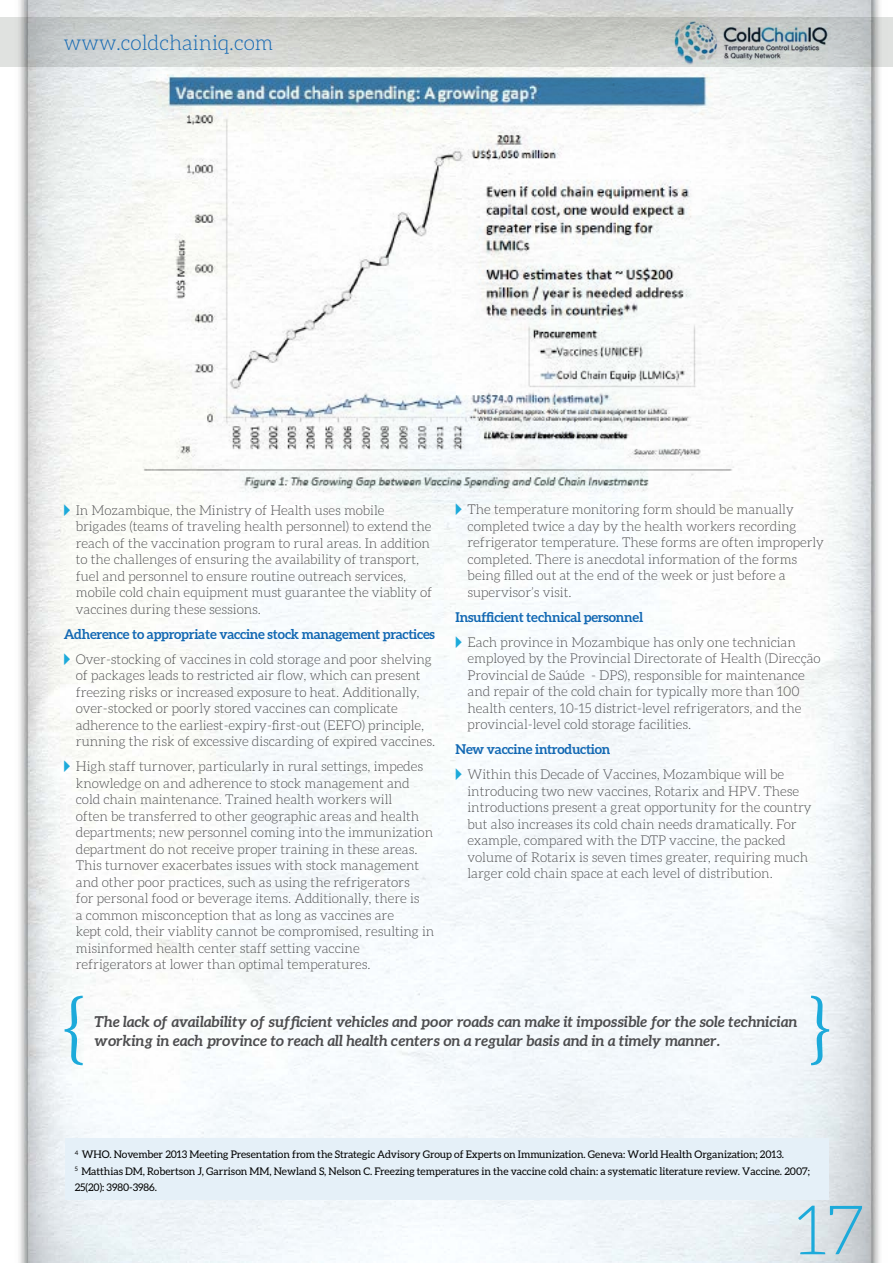
<style>
.page{position:relative;width:893px;height:1263px;background:#fff}
.page>*{position:absolute;margin:0;border:0;box-sizing:border-box;transform-origin:0 0}
.t1{font:300 68.4px "Aleo";color:#1caada}
.t2{font:300 21px "Aleo";color:#1268b3}
.t3{font:italic 700 15px/19.5px "Aleo";letter-spacing:-.005em;color:#4d4d4f}
.t4{font:300 13.5px/16.5px "Aleo";letter-spacing:-.005em;color:#4d4d4f}
.t5{font:700 13.5px/25px "Aleo";letter-spacing:-.02em;color:#1268b3}
.t6{font:10.5px/16.5px "Aleo";letter-spacing:-.005em;color:#000}
.s1{font-family:"Newspaper Pi BT";font-weight:400;color:#1caada}
.s2{font-weight:300;color:#4d4d4f}
.s3{font-weight:700;color:#1268b3}
</style>
<div class="page">
<img style="left:19px;top:0;width:861px;height:1263px">
<img style="left:132px;top:74px;width:629px;height:436px">
<svg style="left:65px;top:996px;width:18px;height:69px"></svg>
<svg style="left:811px;top:996px;width:18px;height:69px"></svg>
<svg style="left:0;top:17px;width:893px;height:50px;background:#cbcecb"></svg>
<img style="left:671px;top:17px;width:159px;height:50px">
<div style="left:65px;top:1138px;width:764px;height:61px;background:#e5f0f8"></div>
<h2 class="t2" style="left:64px;top:32px;width:211px">www.coldchainiq.com</h2>
<p class="t4" style="left:76px;top:501px;width:358px;text-indent:-12px"><span class="s1">V</span> In Mozambique, the Ministry of Health uses mobile brigades (teams of traveling health personnel) to extend the reach of the vaccination program to rural areas. In addition to the challenges of ensuring the availability of transport, fuel and personnel to ensure routine outreach services, mobile cold chain equipment must guarantee the viablity of vaccines during these sessions.</p>
<p class="t5" style="left:64px;top:621px;width:373px">Adherence to appropriate vaccine stock management practices<br><span class="s1">V</span> <span class="s2">Over-stocking of vaccines in cold storage and poor shelving</span></p>
<p class="t4" style="left:76px;top:667px;width:361px">of packages leads to restricted air flow, which can present freezing risks or increased exposure to heat. Additionally, over-stocked or poorly stored vaccines can complicate adherence to the earliest-expiry-first-out (EEFO) principle, running the risk of excessive discarding of expired vaccines.</p>
<p class="t4" style="left:76px;top:758px;width:360px;text-indent:-12px"><span class="s1">V</span> High staff turnover, particularly in rural settings, impedes knowledge on and adherence to stock management and cold chain maintenance. Trained health workers will<br>often be transferred to other geographic areas and health departments; new personnel coming into the immunization department do not receive proper training in these areas.<br>This turnover exacerbates issues with stock management and other poor practices, such as using the refrigerators<br>for personal food or beverage items. Additionally, there is<br>a common misconception that as long as vaccines are<br>kept cold, their viablity cannot be compromised, resulting in misinformed health center staff setting vaccine refrigerators at lower than optimal temperatures.</p>
<p class="t4" style="left:468px;top:501px;width:358px;text-indent:-12px"><span class="s1">V</span> The temperature monitoring form should be manually completed twice a day by the health workers recording refrigerator temperature. These forms are often improperly completed. There is anecdotal information of the forms being filled out at the end of the week or just before a supervisor’s visit.</p>
<p class="t4" style="left:456px;top:605px;width:342px;line-height:25px"><span class="s3">Insufficient technical personnel<br></span><span class="s1">V</span> Each province in Mozambique has only one technician</p>
<p class="t4" style="left:468px;top:650px;width:355px">employed by the Provincial Directorate of Health (Direcção Provincial de Saúde - DPS), responsible for maintenance and repair of the cold chain for typically more than 100 health centers, 10-15 district-level refrigerators, and the provincial-level cold storage facilities.</p>
<p class="t4" style="left:456px;top:737px;width:330px;line-height:25px"><span class="s3">New vaccine introduction<br></span><span class="s1">V</span> Within this Decade of Vaccines, Mozambique will be</p>
<p class="t4" style="left:468px;top:783px;width:346px">introducing two new vaccines, Rotarix and HPV. These introductions present a great opportunity for the country but also increases its cold chain needs dramatically. For example, compared with the DTP vaccine, the packed volume of Rotarix is seven times greater, requiring much larger cold chain space at each level of distribution.</p>
<p class="t3" style="left:94px;top:1011px;width:704px">The lack of availability of sufficient vehicles and poor roads can make it impossible for the sole technician working in each province to reach all health centers on a regular basis and in a timely manner.</p>
<p class="t6" style="left:75px;top:1146px;width:737px"><sup>4</sup> WHO. November 2013 Meeting Presentation from the Strategic Advisory Group of Experts on Immunization. Geneva: World Health Organization; 2013.<br><sup>5</sup> Matthias DM, Robertson J, Garrison MM, Newland S, Nelson C. Freezing temperatures in the vaccine cold chain: a systematic literature review. Vaccine. 2007;<br>25(20): 3980-3986.</p>
<h1 class="t1" style="left:796px;top:1193px;width:70px">17</h1>
</div>
